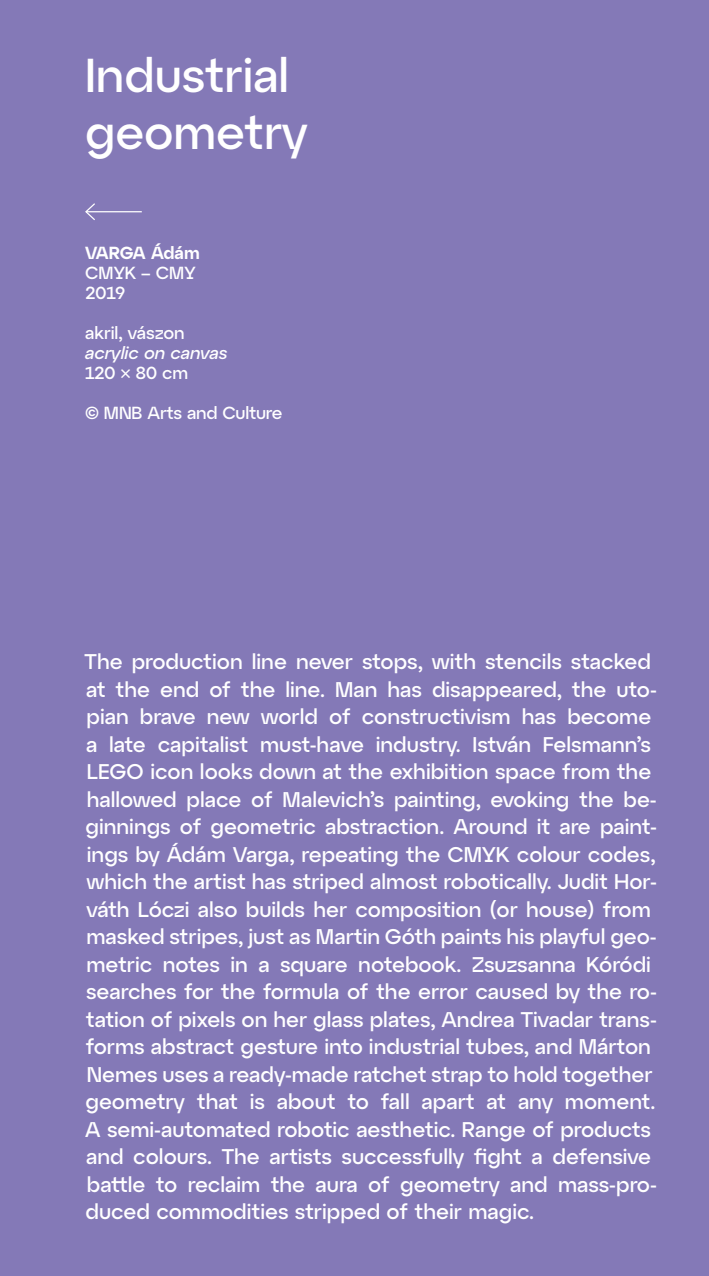
<style>
.page{position:relative;width:709px;height:1276px;background:#8479b7}
.page>*{position:absolute;margin:0;border:0;box-sizing:border-box;transform-origin:0 0}
.t1{font:500 47.5px/57px "Atyp Display";color:#fff}
.t2{font:500 21.25px/27.5px "Atyp Display";color:#fff}
.t3{font:500 17.5px/20px "Atyp Display";letter-spacing:-.01em;color:#fff}
.t4{font:italic 500 17.5px/20px "Atyp Display";color:#fff}
.t5{font:600 17.5px "Atyp Display";letter-spacing:-.02em;color:#fff}
.s1{font-style:normal}
.s2{font-weight:700;font-style:normal;font-size:12.5px}
</style>
<div class="page">
<hr style="left:86px;top:211px;width:56px;height:1px;background:#fff">
<svg style="left:85px;top:203px;width:11px;height:17px"></svg>
<h1 class="t1" style="left:85px;top:44px;width:224px">Industrial geometry</h1>
<p class="t5" style="left:85px;top:240px;width:116px">VARGA Ádám</p>
<p class="t3" style="left:85px;top:262px;width:112px">CMYK – CMY<br>2019</p>
<p class="t3" style="left:85px;top:322px;width:101px">akril, vászon</p>
<p class="t4" style="left:85px;top:342px;width:144px">acrylic on canvas<br><span class="s1">120</span> <span class="s2">✕</span> <span class="s1">80 cm</span></p>
<p class="t3" style="left:85px;top:402px;width:199px">© MNB Arts and Culture</p>
<p class="t2" style="left:85px;top:646px;width:574px">The production line never stops, with stencils stacked at the end of the line. Man has disappeared, the uto&shy;pian brave new world of constructivism has become a late capitalist must-have industry. István Felsmann’s LEGO icon looks down at the exhibition space from the hallowed place of Malevich’s painting, evoking the be&shy;ginnings of geometric abstraction. Around it are paint&shy;ings by Ádám Varga, repeating the CMYK colour codes, which the artist has striped almost robotically. Judit Hor&shy;váth Lóczi also builds her composition (or house) from masked stripes, just as Martin Góth paints his playful geo&shy;metric notes in a square notebook. Zsuzsanna Kóródi searches for the formula of the error caused by the ro&shy;tation of pixels on her glass plates, Andrea Tivadar trans&shy;forms abstract gesture into industrial tubes, and Márton Nemes uses a ready-made ratchet strap to hold together geometry that is about to fall apart at any moment.<br>A semi-automated robotic aesthetic. Range of products and colours. The artists successfully fight a defensive battle to reclaim the aura of geometry and mass-pro&shy;duced commodities stripped of their magic.</p>
</div>
